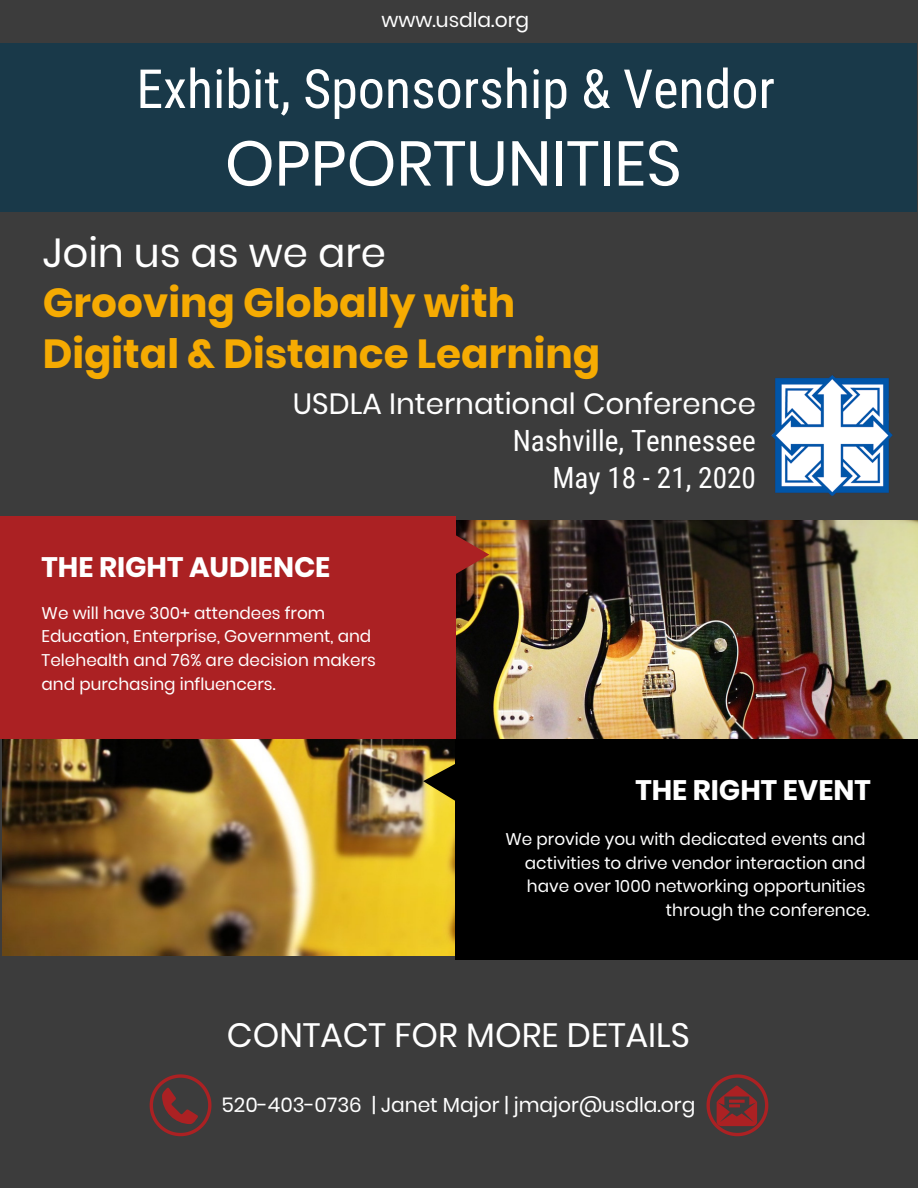
<style>
.page{position:relative;width:918px;height:1188px;background:#3c3c3c}
.page>*{position:absolute;margin:0;border:0;box-sizing:border-box;transform-origin:0 0}
.t1{font:63px "Poppins";color:#fff}
.t2{font:54px "Roboto Condensed";color:#fff}
.t3{font:700 40.5px/50.7px "Poppins";color:#f6ab02}
.t4{font:40.5px "Poppins";color:#fff}
.t5{font:33.75px "Poppins";color:#fff}
.t6{font:29.25px/37.2px "Roboto Condensed";color:#fff;text-align:right}
.t7{font:29.25px "Poppins";color:#fff}
.t8{font:700 28.2px "Poppins";color:#fff}
.t9{font:20.25px "Poppins";color:#fff}
.t10{font:16.8px/23.7px "Poppins";color:#fff}
</style>
<div class="page">
<div style="left:0;top:43px;width:917px;height:168px;background:#193949"></div>
<img style="left:2px;top:520px;width:916px;height:435px">
<div style="left:456px;top:739px;width:462px;height:221px;background:#000"></div>
<svg style="left:456px;top:531px;width:33px;height:47px"></svg>
<svg style="left:423px;top:759px;width:33px;height:46px"></svg>
<svg style="left:706px;top:1074px;width:62px;height:62px"></svg>
<div style="left:0;top:516px;width:456px;height:223px;background:#ab2123"></div>
<img style="left:771px;top:375px;width:122px;height:121px">
<svg style="left:150px;top:1074px;width:62px;height:62px"></svg>
<p class="t9" style="left:381px;top:8px;width:149px">www.usdla.org</p>
<h2 class="t2" style="left:136px;top:51px;width:640px">Exhibit, Sponsorship &amp; Vendor</h2>
<h1 class="t1" style="left:225px;top:127px;width:459px">OPPORTUNITIES</h1>
<h3 class="t4" style="left:43px;top:229px;width:345px">Join us as we are</h3>
<h3 class="t3" style="left:43px;top:278px;width:559px">Grooving Globally with<br>Digital &amp; Distance Learning</h3>
<h3 class="t7" style="left:293px;top:387px;width:465px">USDLA International Conference</h3>
<h3 class="t6" style="left:513px;top:421px;width:245px">Nashville, Tennessee<br>May 18 - 21, 2020</h3>
<h3 class="t8" style="left:42px;top:551px;width:290px">THE RIGHT AUDIENCE</h3>
<p class="t10" style="left:42px;top:601px;width:336px">We will have 300+ attendees from Education, Enterprise, Government, and Telehealth and 76% are decision makers and purchasing influencers.</p>
<h3 class="t8" style="left:635px;top:774px;width:237px">THE RIGHT EVENT</h3>
<p class="t10" style="left:505px;top:827px;width:366px;text-align:right">We provide you with dedicated events and activities to drive vendor interaction and have over 1000 networking opportunities through the conference.</p>
<h3 class="t5" style="left:227px;top:1016px;width:464px">CONTACT FOR MORE DETAILS</h3>
<p class="t9" style="left:221px;top:1093px;width:475px">520-403-0736 | Janet Major | jmajor@usdla.org</p>
</div>
